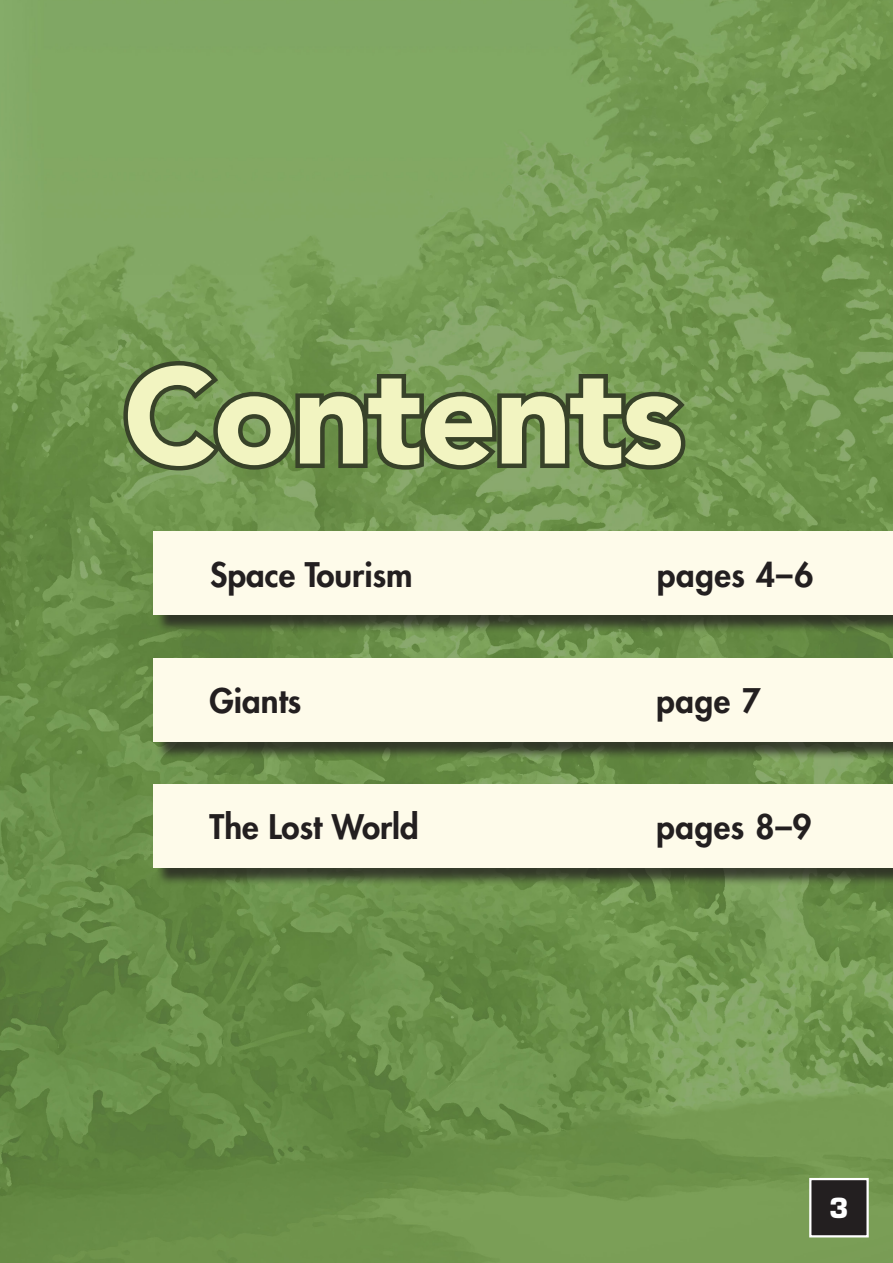
<style>
.page{position:relative;width:893px;height:1263px;background:#fff}
.page>*{position:absolute;margin:0;border:0;box-sizing:border-box;transform-origin:0 0}
.t1{font:900 135px "Avenir LT Std";letter-spacing:-.02em;color:#f2f4c1}
.t2{font:800 33px "Futura Std";color:#231f20}
.t3{font:700 27px "Eurostile LT Std";color:#fff}
</style>
<div class="page">
<img style="left:0;top:0;width:893px;height:1263px">
<div style="left:155px;top:534px;width:738px;height:100px;background:#231f20;opacity:.75"></div>
<div style="left:153px;top:531px;width:740px;height:84px;background:#fefbea"></div>
<div style="left:155px;top:660px;width:738px;height:100px;background:#231f20;opacity:.75"></div>
<div style="left:153px;top:658px;width:740px;height:83px;background:#fefbea"></div>
<div style="left:155px;top:786px;width:738px;height:100px;background:#231f20;opacity:.75"></div>
<div style="left:153px;top:784px;width:740px;height:83px;background:#fefbea"></div>
<svg style="left:119px;top:356px;width:572px;height:119px;background:#607b46"></svg>
<div style="left:810px;top:1179px;width:58px;height:57px;background:#231f20"></div>
<div style="left:809px;top:1178px;width:60px;height:59px;border:2px solid #fff"></div>
<p class="t1" style="left:123px;top:335px;width:562px">Contents</p>
<p class="t2" style="left:210px;top:554px;width:204px">Space Tourism</p>
<p class="t2" style="left:657px;top:554px;width:158px">pages 4–6</p>
<p class="t2" style="left:210px;top:680px;width:93px">Giants</p>
<p class="t2" style="left:656px;top:680px;width:106px">page 7</p>
<p class="t2" style="left:210px;top:806px;width:211px">The Lost World</p>
<p class="t2" style="left:656px;top:806px;width:157px">pages 8–9</p>
<p class="t3" style="left:829px;top:1191px;width:21px">3</p>
</div>
